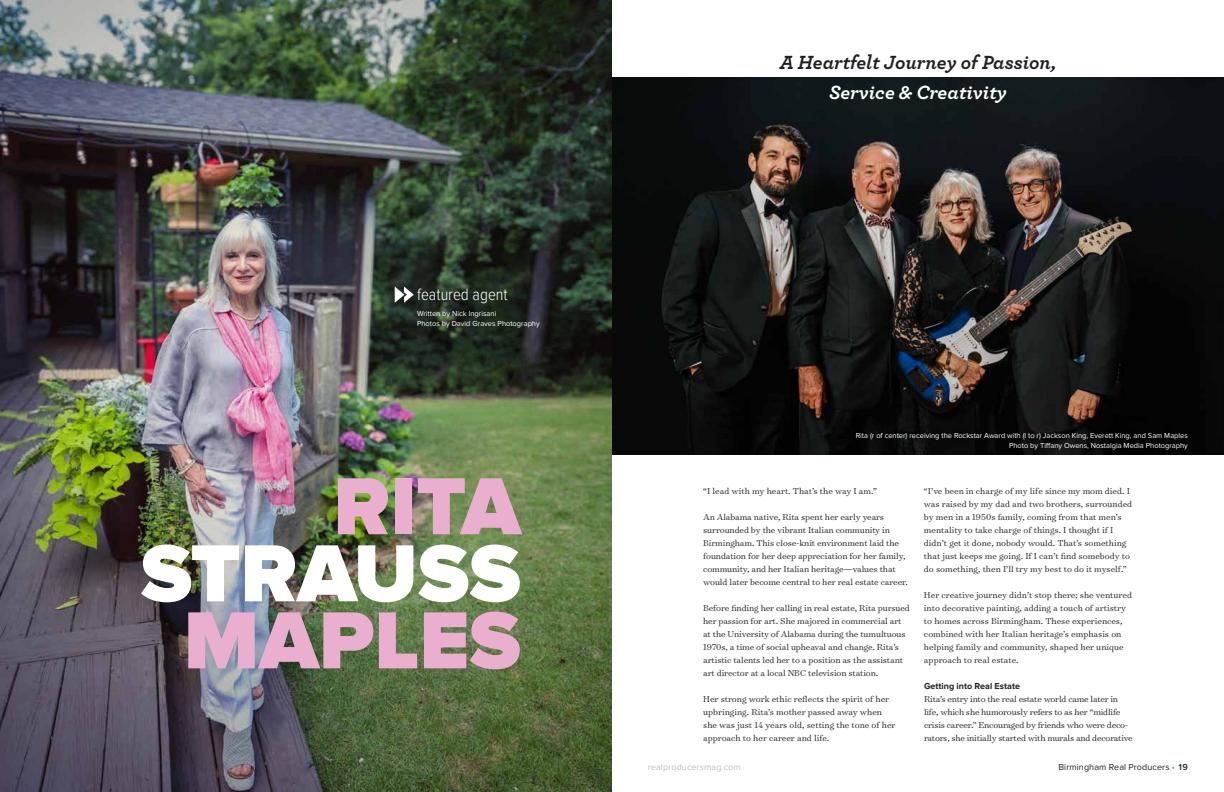
<style>
.page{position:relative;width:1224px;height:792px;background:#fff}
.page>*{position:absolute;margin:0;border:0;box-sizing:border-box;transform-origin:0 0}
.t1{font:900 83.9px "Proxima Nova";color:#eaaecf}
.t2{font:900 83.9px "Proxima Nova";color:#fff}
.t3{font:italic 700 20px "Archer Pro";color:#231f20}
.t4{font:italic 700 20px "Archer Pro";color:#fff}
.t5{font:300 17px "Proxima Nova Cond";color:#fff}
.t6{font:300 9.8px/13px "Surveyor Text";letter-spacing:-.01em;color:#231f20}
.t7{font:9px "Proxima Nova";letter-spacing:.01em;color:#231f20}
.t8{font:700 9px "Proxima Nova";color:#231f20}
.t9{font:9px "Proxima Nova";letter-spacing:.01em;color:#bcbec0}
.t10{font:7.5px/10px "Proxima Nova";color:#fff}
.s1{color:#19a8e0}
.s2{font-weight:600}
</style>
<div class="page">
<img style="left:0;top:0;width:612px;height:792px">
<svg style="left:395px;top:287px;width:19px;height:16px"></svg>
<img style="left:612px;top:78px;width:612px;height:377px">
<h3 class="t5" style="left:417px;top:287px;width:92px">featured agent</h3>
<p class="t10" style="left:417px;top:309px;width:124px">Written by Nick Ingrisani<br>Photos by David Graves Photography</p>
<h1 class="t1" style="left:333px;top:468px;width:189px">RITA</h1>
<h1 class="t2" style="left:141px;top:535px;width:381px">STRAUSS</h1>
<h1 class="t1" style="left:184px;top:602px;width:339px">MAPLES</h1>
<h2 class="t3" style="left:780px;top:46px;width:278px">A Heartfelt Journey of Passion,</h2>
<h2 class="t4" style="left:829px;top:76px;width:179px">Service &amp; Creativity</h2>
<p class="t10" style="left:856px;top:430px;width:334px;text-align:right">Rita (r of center) receiving the Rockstar Award with (l to r) Jackson King, Everett King, and Sam Maples<br>Photo by Tiffany Owens, Nostalgia Media Photography</p>
<p class="t6" style="left:703px;top:484px;width:175px">“I lead with my heart. That’s the way I am.”</p>
<p class="t6" style="left:703px;top:510px;width:206px">An Alabama native, Rita spent her early years surrounded by the vibrant Italian community in Birmingham. This close-knit environment laid the foundation for her deep appreciation for her family, community, and her Italian heritage—values that would later become central to her real estate career.</p>
<p class="t6" style="left:703px;top:601px;width:208px">Before finding her calling in real estate, Rita pursued her passion for art. She majored in commercial art at the University of Alabama during the tumultuous 1970s, a time of social upheaval and change. Rita’s artistic talents led her to a position as the assistant art director at a local NBC television station.</p>
<p class="t6" style="left:703px;top:692px;width:194px">Her strong work ethic reflects the spirit of her upbringing. Rita’s mother passed away when she was just 14 years old, setting the tone of her approach to her career and life.</p>
<p class="t6" style="left:924px;top:484px;width:210px">“I’ve been in charge of my life since my mom died. I was raised by my dad and two brothers, surrounded by men in a 1950s family, coming from that men’s mentality to take charge of things. I thought if I didn’t get it done, nobody would. That’s something that just keeps me going. If I can’t find somebody to do something, then I’ll try my best to do it myself.”</p>
<p class="t6" style="left:924px;top:588px;width:210px">Her creative journey didn’t stop there; she ventured into decorative painting, adding a touch of artistry to homes across Birmingham. These experiences, combined with her Italian heritage’s emphasis on helping family and community, shaped her unique approach to real estate.</p>
<p class="t8" style="left:924px;top:682px;width:98px">Getting into Real Estate</p>
<p class="t6" style="left:924px;top:692px;width:210px">Rita’s entry into the real estate world came later in life, which she humorously refers to as her “midlife crisis career.” Encouraged by friends who were deco&shy;rators, she initially started with murals and decorative</p>
<p class="t9" style="left:648px;top:762px;width:94px">realproducersmag.com</p>
<p class="t7" style="left:1058px;top:762px;width:131px">Birmingham Real Producers <span class="s1">•</span> <span class="s2">19</span></p>
</div>
